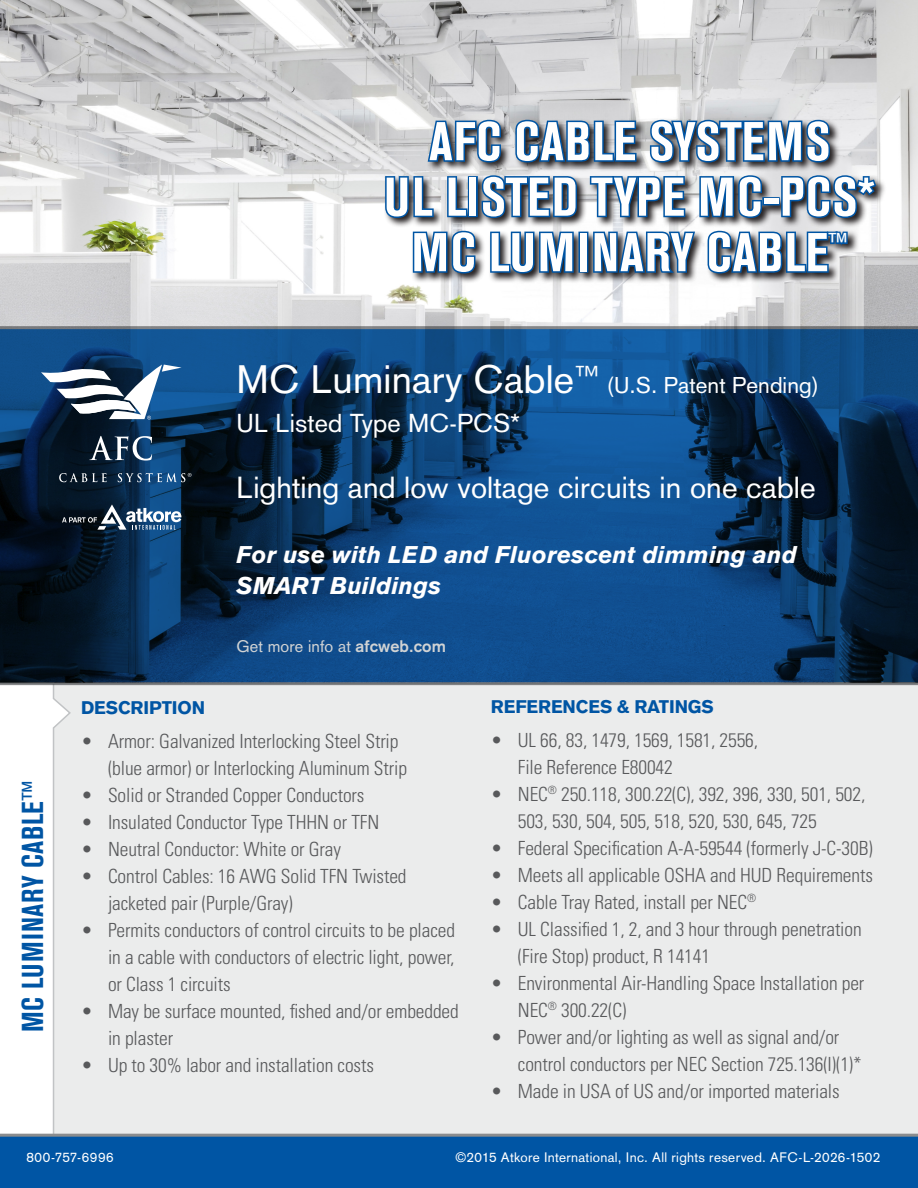
<style>
.page{position:relative;width:918px;height:1188px;background:#fff}
.page>*{position:absolute;margin:0;border:0;box-sizing:border-box;transform-origin:0 0}
.t1{font:700 condensed 54px/55.5px "Akzidenz Grotesk BE";letter-spacing:.02em;color:#fff;text-align:center}
.t2{font:30px "Akzidenz Grotesk";letter-spacing:.005em;color:#fff}
.t3{font:700 condensed 30px "Akzidenz Grotesk BE";letter-spacing:.02em;color:#0055a4}
.t4{font:25.5px "Akzidenz Grotesk";letter-spacing:.005em;color:#fff}
.t5{font:italic 700 24px/31.5px "Akzidenz Grotesk BE";letter-spacing:.005em;color:#fff}
.t6{font:22.5px "Akzidenz Grotesk";letter-spacing:.005em;color:#fff}
.t7{font:300 condensed 19.5px/27px "Univers";letter-spacing:-.005em;color:#58595b}
.t8{font:900 18px "Akzidenz Grotesk";letter-spacing:-.005em;color:#0055a4}
.t9{font:16.5px "Akzidenz Grotesk";letter-spacing:.005em;color:#d1d3d4}
.t10{font:13.5px "Akzidenz Grotesk";letter-spacing:.025em;color:#fff}
.s1{font-size:39px}
.s2{font-weight:700}
</style>
<div class="page">
<img style="left:0;top:0;width:918px;height:326px">
<div style="left:0;top:684px;width:918px;height:504px;background:#ebecec"></div>
<svg style="left:0;top:685px;width:72px;height:449px"></svg>
<svg style="left:0;top:326px;width:918px;height:359px;background:#0d3b69"></svg>
<svg style="left:89px;top:436px;width:63px;height:25px"></svg>
<svg style="left:59px;top:473px;width:48px;height:9px"></svg>
<svg style="left:118px;top:473px;width:74px;height:9px"></svg>
<svg style="left:41px;top:365px;width:141px;height:55px"></svg>
<svg style="left:62px;top:504px;width:119px;height:26px;background:#445b72"></svg>
<div style="left:0;top:1134px;width:918px;height:54px;background:#0055a4"></div>
<svg style="left:384px;top:91px;width:494px;height:198px;background:#8498ab"></svg>
<h1 class="t1" style="left:384px;top:114px;width:493px">AFC CABLE SYSTEMS<br>UL LISTED TYPE MC-PCS*<br>MC LUMINARY CABLE<sup>™</sup></h1>
<p class="t6" style="left:237px;top:372px;width:584px"><span class="s1">MC Luminary Cable</span><sup>™</sup> (U.S. Patent Pending)</p>
<h3 class="t4" style="left:237px;top:408px;width:285px">UL Listed Type MC-PCS*</h3>
<h2 class="t2" style="left:237px;top:469px;width:581px">Lighting and low voltage circuits in one cable</h2>
<p class="t5" style="left:237px;top:539px;width:562px">For use with LED and Fluorescent dimming and<br>SMART Buildings</p>
<h2 class="t3" style="left:15px;top:1032px;width:253px;rotate:-90deg">MC LUMINARY CABLE™</h2>
<p class="t9" style="left:237px;top:637px;width:211px">Get more info at <span class="s2">afcweb.com</span></p>
<p class="t8" style="left:81px;top:697px;width:126px">DESCRIPTION</p>
<p class="t7" style="left:108px;top:728px;width:301px;text-indent:-27px">• Armor: Galvanized Interlocking Steel Strip (blue armor) or Interlocking Aluminum Strip</p>
<p class="t7" style="left:81px;top:782px;width:285px">• Solid or Stranded Copper Conductors</p>
<p class="t7" style="left:81px;top:809px;width:300px">• Insulated Conductor Type THHN or TFN</p>
<p class="t7" style="left:81px;top:836px;width:262px">• Neutral Conductor: White or Gray</p>
<p class="t7" style="left:108px;top:863px;width:300px;text-indent:-27px">• Control Cables: 16 AWG Solid TFN Twisted jacketed pair (Purple/Gray)</p>
<p class="t7" style="left:108px;top:917px;width:349px;text-align:justify;text-indent:-27px">• Permits conductors of control circuits to be placed in a cable with conductors of electric light, power, or Class 1 circuits</p>
<p class="t7" style="left:108px;top:998px;width:352px;text-indent:-27px">• May be surface mounted, fished and/or embedded in plaster</p>
<p class="t7" style="left:81px;top:1052px;width:294px">• Up to 30% labor and installation costs</p>
<p class="t8" style="left:491px;top:696px;width:224px">REFERENCES &amp; RATINGS</p>
<p class="t7" style="left:518px;top:726px;width:242px;text-indent:-27px">• UL 66, 83, 1479, 1569, 1581, 2556,<br>File Reference E80042</p>
<p class="t7" style="left:518px;top:780px;width:349px;text-indent:-27px">• NEC<sup>®</sup> 250.118, 300.22(C), 392, 396, 330, 501, 502,<br>503, 530, 504, 505, 518, 520, 530, 645, 725</p>
<p class="t7" style="left:491px;top:834px;width:383px">• Federal Specification A-A-59544 (formerly J-C-30B)</p>
<p class="t7" style="left:491px;top:861px;width:384px">• Meets all applicable OSHA and HUD Requirements</p>
<p class="t7" style="left:491px;top:888px;width:267px">• Cable Tray Rated, install per NEC<sup>®</sup></p>
<p class="t7" style="left:518px;top:915px;width:345px;text-indent:-27px">• UL Classified 1, 2, and 3 hour through penetration (Fire Stop) product, R 14141</p>
<p class="t7" style="left:518px;top:969px;width:348px;text-indent:-27px">• Environmental Air-Handling Space Installation per<br>NEC<sup>®</sup> 300.22(C)</p>
<p class="t7" style="left:518px;top:1023px;width:345px;text-indent:-27px">• Power and/or lighting as well as signal and/or control conductors per NEC Section 725.136(I)(1)*</p>
<p class="t7" style="left:491px;top:1077px;width:350px">• Made in USA of US and/or imported materials</p>
<p class="t10" style="left:26px;top:1149px;width:89px">800-757-6996</p>
<p class="t10" style="left:455px;top:1149px;width:426px">©2015 Atkore International, Inc. All rights reserved. AFC-L-2026-1502</p>
</div>
